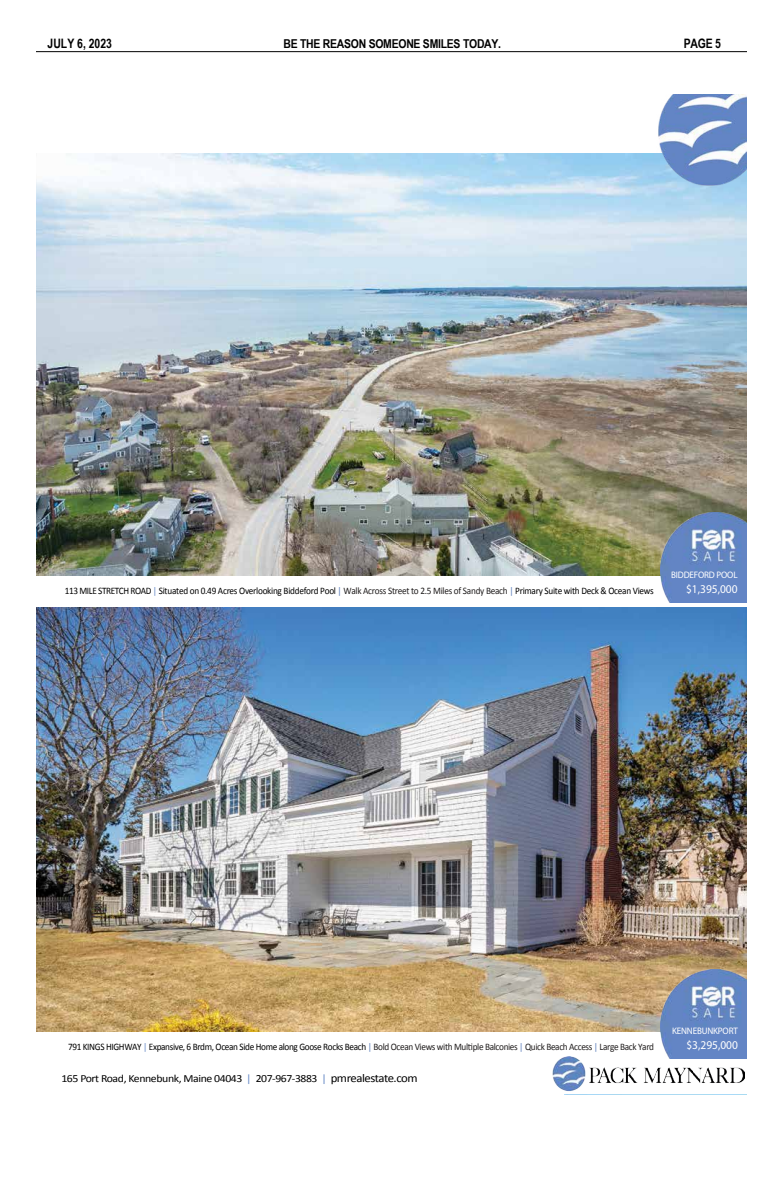
<style>
.page{position:relative;width:783px;height:1188px;background:#fff}
.page>*{position:absolute;margin:0;border:0;box-sizing:border-box;transform-origin:0 0}
.t1{font:700 13px "Arial Narrow";color:#000}
.t2{font:700 12.2px "Arial Narrow";letter-spacing:-.02em;color:#000;scale:1.04 1}
.t3{font:11.9px "Myriad Pro";color:#fff;scale:.96 1}
.t4{font:10.9px "Calibri";letter-spacing:-.035em;color:#000;scale:1.08 1}
.t5{font:9.9px "Calibri";letter-spacing:-.035em;color:#000;scale:.93 1}
.t6{font:9.4px "Myriad Pro";letter-spacing:-.015em;color:#fff;scale:.96 1}
.s1{color:#6285c4}
.s2{color:#587bb9}
.s3{color:#201d1d}
.s4{color:#6286c4}
.s5{font-size:11.9px}
</style>
<div class="page">
<hr style="left:36px;top:51px;width:711px;height:1px;background:#000">
<img style="left:36px;top:154px;width:710px;height:422px">
<img style="left:36px;top:608px;width:710px;height:423px">
<img style="left:648px;top:94px;width:98px;height:100px">
<img style="left:660px;top:513px;width:86px;height:89px">
<img style="left:660px;top:969px;width:86px;height:89px">
<img style="left:590px;top:1067px;width:155px;height:16px">
<img style="left:552px;top:1057px;width:38px;height:34px">
<h1 class="t1" style="left:48px;top:35px;width:66px">JULY 6, 2023</h1>
<p class="t2" style="left:283px;top:36px;width:211px">BE THE REASON SOMEONE SMILES TODAY.</p>
<h1 class="t1" style="left:684px;top:35px;width:39px">PAGE 5</h1>
<p class="t5" style="left:65px;top:584px;width:635px">113 MILE STRETCH ROAD <span class="s1">|</span> Situated on 0.49 Acres Overlooking Biddeford Pool <span class="s2">|</span> <span class="s3">Walk Across Street to 2.5 Miles of Sandy Beach</span> <span class="s2">|</span> Primary Suite with Deck &amp; Ocean Views</p>
<p class="t6" style="left:671px;top:569px;width:71px">BIDDEFORD POOL</p>
<p class="t3" style="left:686px;top:581px;width:55px">$1,395,000</p>
<p class="t5" style="left:68px;top:1039px;width:632px">791 KINGS HIGHWAY <span class="s1">|</span> Expansive, 6 Brdm, Ocean Side Home along Goose Rocks Beach <span class="s2">|</span> <span class="s3">Bold Ocean Views with Multiple Balconies</span> <span class="s2">|</span> <span class="s3">Quick Beach Access</span> <span class="s2">|</span> <span class="s3">Large Back Yard</span></p>
<p class="t4" style="left:61px;top:1071px;width:331px">165 Port Road, Kennebunk, Maine 04043 <span class="s4">|</span> 207-967-3883 <span class="s4">|</span> <span class="s5">pmrealestate.com</span></p>
<p class="t6" style="left:672px;top:1026px;width:70px">KENNEBUNKPORT</p>
<p class="t3" style="left:686px;top:1037px;width:55px">$3,295,000</p>
</div>
